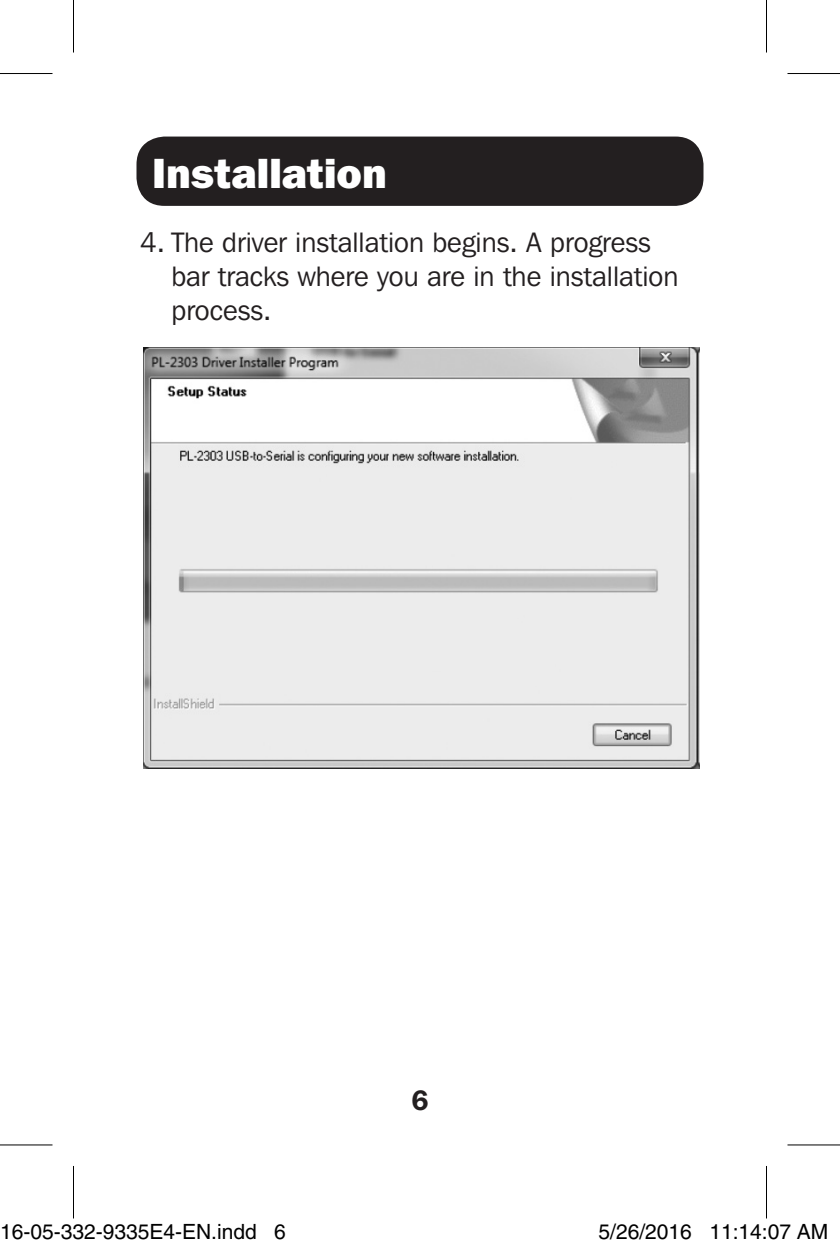
<style>
.page{position:relative;width:840px;height:1250px;background:#fff}
.page>*{position:absolute;margin:0;border:0;box-sizing:border-box;transform-origin:0 0}
.t1{font:800 42px "Franklin Gothic IT Cby BT";color:#fff}
.t2{font:28px/33.6px "Franklin Gothic IT Cby BT";color:#231f20}
.t3{font:600 28px "Franklin Gothic IT Cby BT";color:#231f20}
.t4{font:21px "Helvetica";color:#000}
</style>
<div class="page">
<div style="left:136px;top:136px;width:568px;height:70px;background:#231f20;border-radius:28px"></div>
<img style="left:143px;top:347px;width:556px;height:422px">
<svg style="left:0;top:1145px;width:52px;height:1px"></svg>
<svg style="left:788px;top:1145px;width:52px;height:1px"></svg>
<hr style="left:0;top:73px;width:52px;height:1px;background:#000">
<hr style="left:788px;top:73px;width:52px;height:1px;background:#000">
<hr style="left:0;top:1144px;width:52px;height:1px;background:#000">
<hr style="left:788px;top:1144px;width:52px;height:1px;background:#000">
<hr style="left:73px;top:0;width:1px;height:52px;background:#000">
<hr style="left:73px;top:1166px;width:1px;height:52px;background:#000">
<hr style="left:766px;top:0;width:1px;height:52px;background:#000">
<hr style="left:766px;top:1166px;width:1px;height:52px;background:#000">
<div style="left:32px;top:1225px;width:8px;height:13px;border:1px solid #fff;border-radius:50%"></div>
<div style="left:30px;top:1224px;width:12px;height:16px;border:1px solid #fff;border-radius:50%"></div>
<div style="left:659px;top:1225px;width:8px;height:13px;border:1px solid #fff;border-radius:50%"></div>
<div style="left:657px;top:1224px;width:11px;height:16px;border:1px solid #fff;border-radius:50%"></div>
<div style="left:770px;top:1225px;width:7px;height:13px;border:1px solid #fff;border-radius:50%"></div>
<div style="left:768px;top:1224px;width:11px;height:16px;border:1px solid #fff;border-radius:50%"></div>
<p class="t1" style="left:152px;top:146px;width:236px">Installation</p>
<p class="t2" style="left:171px;top:225px;width:508px;text-indent:-32px">4. The driver installation begins. A progress bar tracks where you are in the installation process.</p>
<p class="t3" style="left:411px;top:1082px;width:19px">6</p>
<p class="t4" style="left:0;top:1219px;width:287px">16-05-332-9335E4-EN.indd 6</p>
<p class="t4" style="left:598px;top:1219px;width:231px">5/26/2016 11:14:07 AM</p>
</div>
